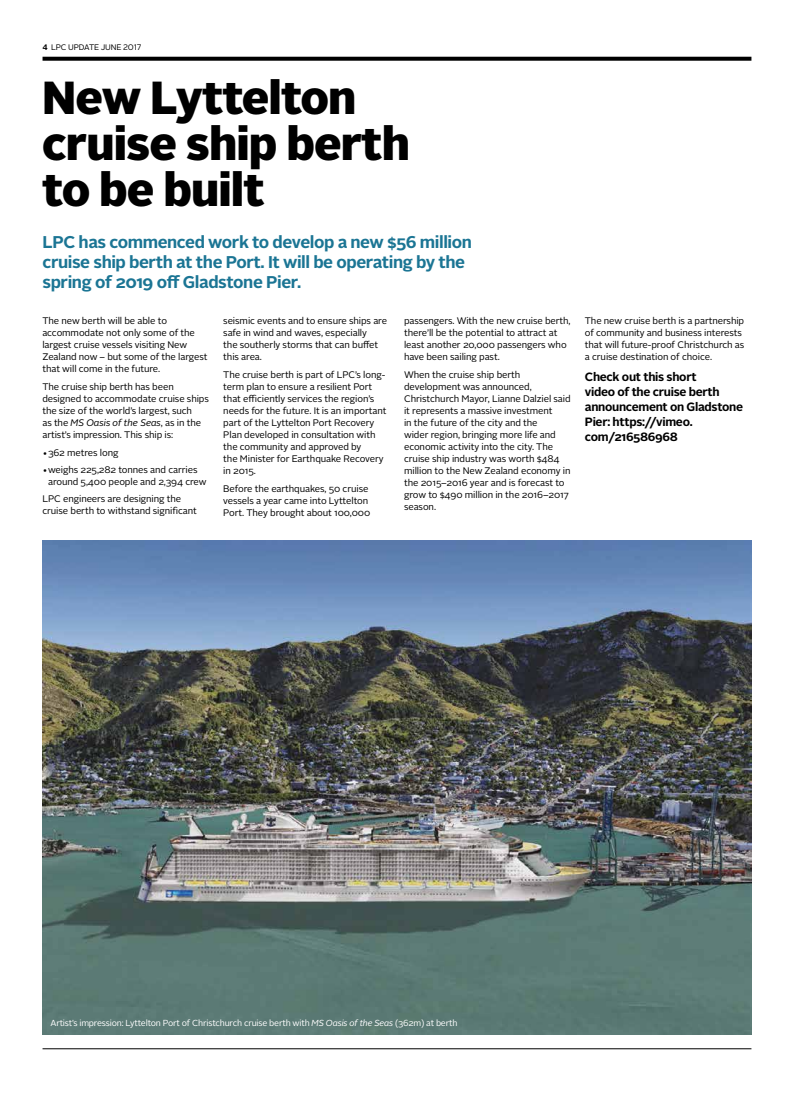
<style>
.page{position:relative;width:794px;height:1106px;background:#fff}
.page>*{position:absolute;margin:0;border:0;box-sizing:border-box;transform-origin:0 0}
.t1{font:900 46.2px/46.2px "Alright Sans";letter-spacing:-.02em;color:#000}
.t2{font:700 17px/20px "Alright Sans";letter-spacing:-.025em;color:#1b7594}
.t3{font:700 12px/15px "Alright Sans";letter-spacing:-.025em;color:#000}
.t4{font:9.5px/12px "Alright Sans";letter-spacing:-.01em;color:#000}
.t5{font:8.8px "Alright Sans";letter-spacing:-.02em;color:#fff}
.t6{font:8px "Alright Sans";letter-spacing:-.02em;color:#000}
.s1{font-weight:700}
.s2{font-style:italic}
</style>
<div class="page">
<hr style="left:43px;top:1048px;width:708px;height:1px;background:#000">
<img style="left:43px;top:541px;width:708px;height:493px">
<svg style="left:43px;top:57px;width:708px;height:4px;background:#121212"></svg>
<p class="t6" style="left:43px;top:42px;width:100px"><span class="s1">4</span> LPC UPDATE JUNE 2017</p>
<h1 class="t1" style="left:42px;top:74px;width:369px">New Lyttelton cruise ship berth to be built</h1>
<h2 class="t2" style="left:43px;top:232px;width:431px">LPC has commenced work to develop a new $56 million cruise ship berth at the Port. It will be operating by the spring of 2019 off Gladstone Pier.</h2>
<p class="t4" style="left:42px;top:314px;width:167px">The new berth will be able to accommodate not only some of the largest cruise vessels visiting New<br>Zealand now – but some of the largest that will come in the future.</p>
<p class="t4" style="left:42px;top:380px;width:168px">The cruise ship berth has been designed to accommodate cruise ships the size of the world’s largest, such<br>as the <span class="s2">MS Oasis of the Seas</span>, as in the artist’s impression. This ship is:</p>
<p class="t4" style="left:42px;top:446px;width:78px">•362 metres long</p>
<p class="t4" style="left:48px;top:463px;width:160px;text-indent:-6px">•weighs 225,282 tonnes and carries around 5,400 people and 2,394 crew</p>
<p class="t4" style="left:42px;top:492px;width:156px">LPC engineers are designing the cruise berth to withstand significant</p>
<p class="t4" style="left:223px;top:314px;width:165px">seismic events and to ensure ships are safe in wind and waves, especially<br>the southerly storms that can buffet this area.</p>
<p class="t4" style="left:223px;top:368px;width:165px">The cruise berth is part of LPC’s long&shy;term plan to ensure a resilient Port that efficiently services the region’s needs for the future. It is an important part of the Lyttelton Port Recovery Plan developed in consultation with the community and approved by<br>the Minister for Earthquake Recovery in 2015.</p>
<p class="t4" style="left:223px;top:482px;width:149px">Before the earthquakes, 50 cruise vessels a year came into Lyttelton<br>Port. They brought about 100,000</p>
<p class="t4" style="left:404px;top:314px;width:168px">passengers. With the new cruise berth, there’ll be the potential to attract at least another 20,000 passengers who have been sailing past.</p>
<p class="t4" style="left:404px;top:368px;width:168px">When the cruise ship berth development was announced,<br>Christchurch Mayor, Lianne Dalziel said it represents a massive investment<br>in the future of the city and the<br>wider region, bringing more life and economic activity into the city. The cruise ship industry was worth $484 million to the New Zealand economy in the 2015–2016 year and is forecast to grow to $490 million in the 2016–2017 season.</p>
<p class="t4" style="left:585px;top:314px;width:161px">The new cruise berth is a partnership of community and business interests that will future-proof Christchurch as a cruise destination of choice.</p>
<p class="t3" style="left:585px;top:369px;width:160px">Check out this short<br>video of the cruise berth announcement on Gladstone<br>Pier: https://vimeo. com/216586968</p>
<p class="t5" style="left:50px;top:1016px;width:408px">Artist’s impression: Lyttelton Port of Christchurch cruise berth with <span class="s2">MS Oasis of the Seas</span> (362m) at berth</p>
</div>
